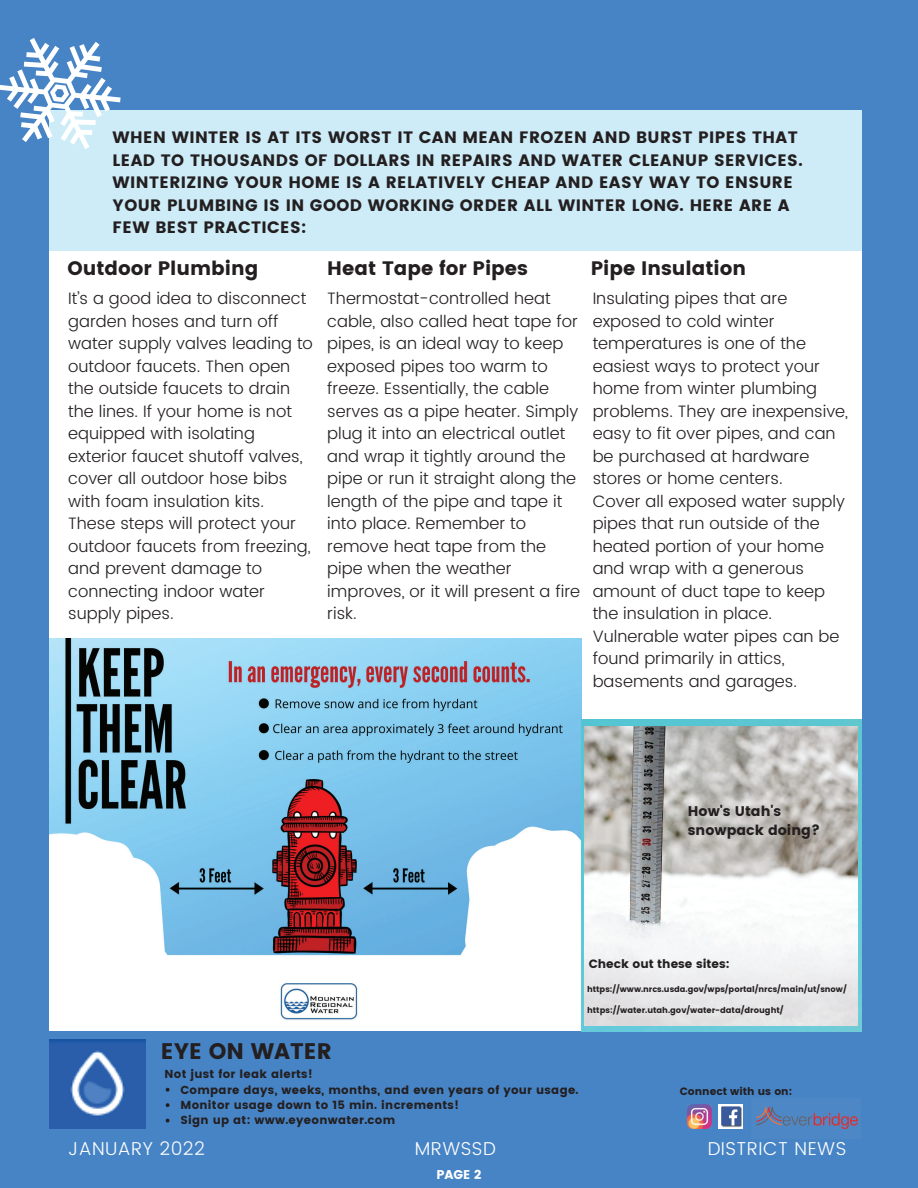
<style>
.page{position:relative;width:918px;height:1188px;background:#4784c5}
.page>*{position:absolute;margin:0;border:0;box-sizing:border-box;transform-origin:0 0}
.t1{font:22.5px "Poppins";color:#231f20}
.t2{font:19.5px "Poppins";color:#231f20}
.t3{font:300 18.6px "Poppins";letter-spacing:.025em;color:#fff}
.t4{font:300 16.5px/22.5px "Poppins";color:#231f20}
.t5{font:16.5px/22.5px "Poppins";letter-spacing:.025em;color:#231f20}
.t6{font:13.95px/19.2px "Poppins";color:#231f20}
.t7{font:12.75px "Poppins";color:#fff}
.t8{font:12px "Poppins";color:#231f20}
.t9{font:11.55px/15.5px "Poppins";letter-spacing:.025em;color:#231f20}
.t10{font:10.65px "Poppins";color:#231f20}
.t11{font:8.25px "Poppins";color:#231f20}
</style>
<div class="page">
<img style="left:688px;top:1105px;width:23px;height:23px">
<img style="left:719px;top:1105px;width:23px;height:23px">
<img style="left:756px;top:1107px;width:102px;height:23px">
<div style="left:49px;top:111px;width:812px;height:594px;background:#cdecf7"></div>
<svg style="left:0;top:38px;width:121px;height:111px"></svg>
<div style="left:49px;top:251px;width:812px;height:468px;background:#fff"></div>
<img style="left:49px;top:639px;width:532px;height:391px">
<img style="left:582px;top:719px;width:280px;height:313px">
<img style="left:49px;top:1040px;width:97px;height:88px">
<img style="left:585px;top:726px;width:273px;height:300px">
<svg style="left:166px;top:1088px;width:4px;height:4px"></svg>
<svg style="left:166px;top:1103px;width:4px;height:4px"></svg>
<svg style="left:166px;top:1119px;width:4px;height:4px"></svg>
<p class="t5" style="left:113px;top:126px;width:692px">WHEN WINTER IS AT ITS WORST IT CAN MEAN FROZEN AND BURST PIPES THAT LEAD TO THOUSANDS OF DOLLARS IN REPAIRS AND WATER CLEANUP SERVICES.<br>WINTERIZING YOUR HOME IS A RELATIVELY CHEAP AND EASY WAY TO ENSURE YOUR PLUMBING IS IN GOOD WORKING ORDER ALL WINTER LONG. HERE ARE A FEW BEST PRACTICES:</p>
<p class="t2" style="left:67px;top:257px;width:192px">Outdoor Plumbing</p>
<p class="t4" style="left:68px;top:287px;width:246px">It’s a good idea to disconnect garden hoses and turn off water supply valves leading to outdoor faucets. Then open the outside faucets to drain the lines. If your home is not equipped with isolating exterior faucet shutoff valves, cover all outdoor hose bibs with foam insulation kits.<br>These steps will protect your outdoor faucets from freezing, and prevent damage to connecting indoor water supply pipes.</p>
<p class="t2" style="left:327px;top:257px;width:202px">Heat Tape for Pipes</p>
<p class="t4" style="left:327px;top:287px;width:255px">Thermostat-controlled heat cable, also called heat tape for pipes, is an ideal way to keep exposed pipes too warm to freeze. Essentially, the cable serves as a pipe heater. Simply plug it into an electrical outlet and wrap it tightly around the pipe or run it straight along the length of the pipe and tape it into place. Remember to remove heat tape from the pipe when the weather improves, or it will present a fire risk.</p>
<p class="t2" style="left:591px;top:257px;width:157px">Pipe Insulation</p>
<p class="t4" style="left:593px;top:287px;width:257px">Insulating pipes that are exposed to cold winter temperatures is one of the easiest ways to protect your home from winter plumbing problems. They are inexpensive, easy to fit over pipes, and can be purchased at hardware stores or home centers.<br>Cover all exposed water supply pipes that run outside of the heated portion of your home and wrap with a generous amount of duct tape to keep the insulation in place.<br>Vulnerable water pipes can be found primarily in attics, basements and garages.</p>
<p class="t6" style="left:688px;top:801px;width:134px">How's Utah's snowpack doing?</p>
<p class="t8" style="left:589px;top:957px;width:142px">Check out these sites:</p>
<p class="t11" style="left:587px;top:985px;width:261px">https://www.nrcs.usda.gov/wps/portal/nrcs/main/ut/snow/</p>
<p class="t11" style="left:587px;top:1005px;width:198px">https://water.utah.gov/water-data/drought/</p>
<h1 class="t1" style="left:161px;top:1038px;width:172px">EYE ON WATER</h1>
<p class="t9" style="left:165px;top:1066px;width:150px">Not just for leak alerts!</p>
<p class="t9" style="left:180px;top:1082px;width:400px">Compare days, weeks, months, and even years of your usage.<br>Monitor usage down to 15 min. increments!<br>Sign up at: www.eyeonwater.com</p>
<p class="t10" style="left:680px;top:1085px;width:114px">Connect with us on:</p>
<p class="t3" style="left:68px;top:1138px;width:138px">JANUARY 2022</p>
<p class="t3" style="left:708px;top:1138px;width:140px">DISTRICT NEWS</p>
<p class="t3" style="left:415px;top:1138px;width:83px">MRWSSD</p>
<p class="t7" style="left:436px;top:1167px;width:47px">PAGE 2</p>
</div>
